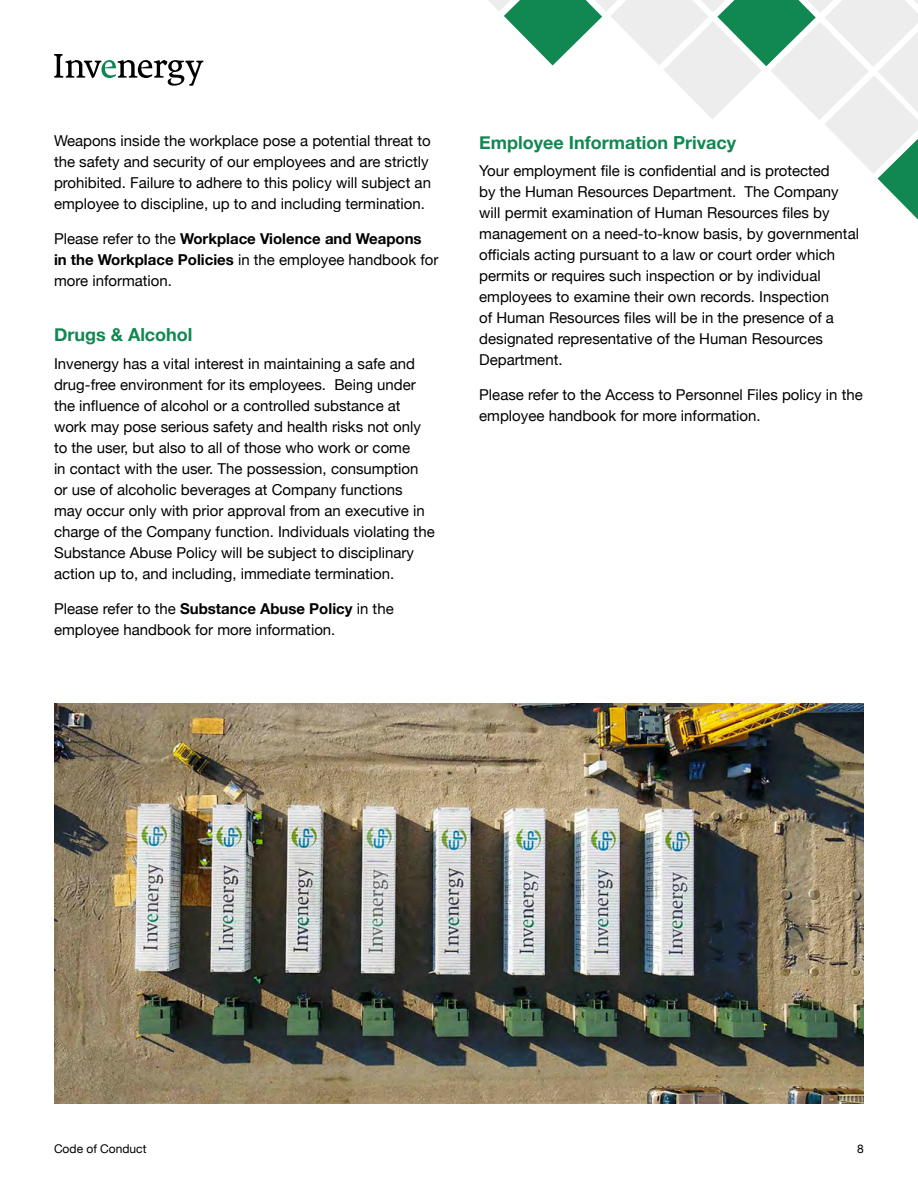
<style>
.page{position:relative;width:918px;height:1188px;background:#fff}
.page>*{position:absolute;margin:0;border:0;box-sizing:border-box;transform-origin:0 0}
.t1{font:700 18px "Helvetica Neue";color:#118851}
.t2{font:15px/21px "Helvetica Neue";color:#000}
.t3{font:12px "Helvetica Neue";color:#000}
.s1{font-weight:700}
</style>
<div class="page">
<svg style="left:54px;top:54px;width:149px;height:32px"></svg>
<svg style="left:488px;top:0;width:430px;height:220px"></svg>
<img style="left:54px;top:703px;width:810px;height:401px">
<p class="t2" style="left:54px;top:131px;width:379px">Weapons inside the workplace pose a potential threat to the safety and security of our employees and are strictly prohibited. Failure to adhere to this policy will subject an employee to discipline, up to and including termination.</p>
<p class="t2" style="left:54px;top:229px;width:386px">Please refer to the <span class="s1">Workplace Violence and Weapons<br>in the Workplace Policies</span> in the employee handbook for more information.</p>
<p class="t1" style="left:54px;top:321px;width:140px">Drugs &amp; Alcohol</p>
<p class="t2" style="left:54px;top:354px;width:382px">Invenergy has a vital interest in maintaining a safe and drug-free environment for its employees. Being under the influence of alcohol or a controlled substance at work may pose serious safety and health risks not only to the user, but also to all of those who work or come<br>in contact with the user. The possession, consumption or use of alcoholic beverages at Company functions<br>may occur only with prior approval from an executive in charge of the Company function. Individuals violating the Substance Abuse Policy will be subject to disciplinary action up to, and including, immediate termination.</p>
<p class="t2" style="left:54px;top:599px;width:341px">Please refer to the <span class="s1">Substance Abuse Policy</span> in the employee handbook for more information.</p>
<p class="t1" style="left:479px;top:128px;width:258px">Employee Information Privacy</p>
<p class="t2" style="left:479px;top:161px;width:381px">Your employment file is confidential and is protected<br>by the Human Resources Department. The Company will permit examination of Human Resources files by management on a need-to-know basis, by governmental officials acting pursuant to a law or court order which permits or requires such inspection or by individual employees to examine their own records. Inspection<br>of Human Resources files will be in the presence of a designated representative of the Human Resources Department.</p>
<p class="t2" style="left:479px;top:385px;width:385px">Please refer to the Access to Personnel Files policy in the employee handbook for more information.</p>
<p class="t3" style="left:54px;top:1140px;width:94px">Code of Conduct</p>
<p class="t3" style="left:857px;top:1140px;width:8px">8</p>
</div>
